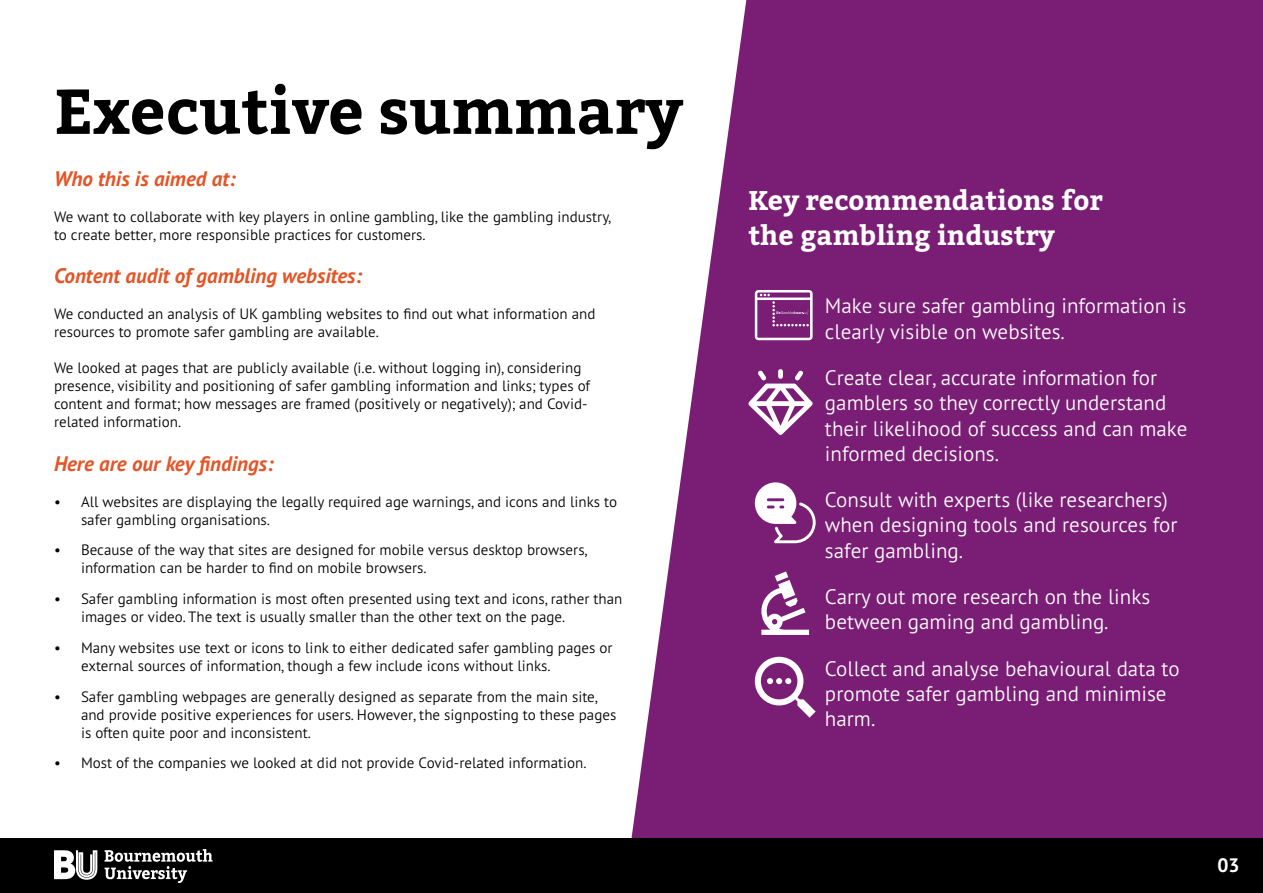
<style>
.page{position:relative;width:1263px;height:893px;background:#fff}
.page>*{position:absolute;margin:0;border:0;box-sizing:border-box;transform-origin:0 0}
.t1{font:700 63px "Bitter";color:#000}
.t2{font:700 27px/34.5px "Bitter";color:#fff}
.t3{font:300 21px/25.2px "PT Sans Pro";color:#fff}
.t4{font:italic 700 21px "PT Sans Pro";color:#e45426}
.t5{font:700 19.5px "PT Sans Pro";color:#fff}
.t6{font:300 15px/18px "PT Sans Pro";color:#000}
</style>
<div class="page">
<svg style="left:631px;top:0;width:632px;height:838px;background:#873482"></svg>
<div style="left:0;top:839px;width:1263px;height:54px;background:#000"></div>
<svg style="left:105px;top:849px;width:108px;height:34px"></svg>
<svg style="left:54px;top:850px;width:43px;height:30px"></svg>
<svg style="left:755px;top:290px;width:58px;height:50px"></svg>
<svg style="left:748px;top:369px;width:65px;height:66px"></svg>
<svg style="left:755px;top:482px;width:61px;height:61px"></svg>
<svg style="left:755px;top:657px;width:61px;height:61px"></svg>
<svg style="left:761px;top:571px;width:48px;height:64px"></svg>
<h1 class="t1" style="left:54px;top:70px;width:631px">Executive summary</h1>
<h3 class="t4" style="left:54px;top:165px;width:183px">Who this is aimed at:</h3>
<p class="t6" style="left:54px;top:208px;width:559px">We want to collaborate with key players in online gambling, like the gambling industry, to create better, more responsible practices for customers.</p>
<h3 class="t4" style="left:54px;top:262px;width:310px">Content audit of gambling websites:</h3>
<p class="t6" style="left:54px;top:305px;width:543px">We conducted an analysis of UK gambling websites to find out what information and resources to promote safer gambling are available.</p>
<p class="t6" style="left:54px;top:359px;width:538px">We looked at pages that are publicly available (i.e. without logging in), considering presence, visibility and positioning of safer gambling information and links; types of content and format; how messages are framed (positively or negatively); and Covid&shy;related information.</p>
<h3 class="t4" style="left:54px;top:450px;width:221px">Here are our key findings:</h3>
<p class="t6" style="left:81px;top:492px;width:538px;text-indent:-27px">• All websites are displaying the legally required age warnings, and icons and links to safer gambling organisations.</p>
<p class="t6" style="left:81px;top:541px;width:508px;text-indent:-27px">• Because of the way that sites are designed for mobile versus desktop browsers, information can be harder to find on mobile browsers.</p>
<p class="t6" style="left:81px;top:589px;width:543px;text-indent:-27px">• Safer gambling information is most often presented using text and icons, rather than images or video. The text is usually smaller than the other text on the page.</p>
<p class="t6" style="left:81px;top:638px;width:533px;text-indent:-27px">• Many websites use text or icons to link to either dedicated safer gambling pages or external sources of information, though a few include icons without links.</p>
<p class="t6" style="left:81px;top:687px;width:537px;text-indent:-27px">• Safer gambling webpages are generally designed as separate from the main site, and provide positive experiences for users. However, the signposting to these pages is often quite poor and inconsistent.</p>
<p class="t6" style="left:54px;top:754px;width:534px">• Most of the companies we looked at did not provide Covid-related information.</p>
<h2 class="t2" style="left:748px;top:184px;width:356px">Key recommendations for the gambling industry</h2>
<h3 class="t3" style="left:825px;top:293px;width:363px">Make sure safer gambling information is clearly visible on websites.</h3>
<h3 class="t3" style="left:825px;top:365px;width:364px">Create clear, accurate information for gamblers so they correctly understand their likelihood of success and can make informed decisions.</h3>
<h3 class="t3" style="left:825px;top:487px;width:354px">Consult with experts (like researchers) when designing tools and resources for safer gambling.</h3>
<h3 class="t3" style="left:825px;top:583px;width:327px">Carry out more research on the links between gaming and gambling.</h3>
<h3 class="t3" style="left:825px;top:655px;width:356px">Collect and analyse behavioural data to promote safer gambling and minimise harm.</h3>
<h3 class="t5" style="left:1217px;top:852px;width:24px">03</h3>
</div>
